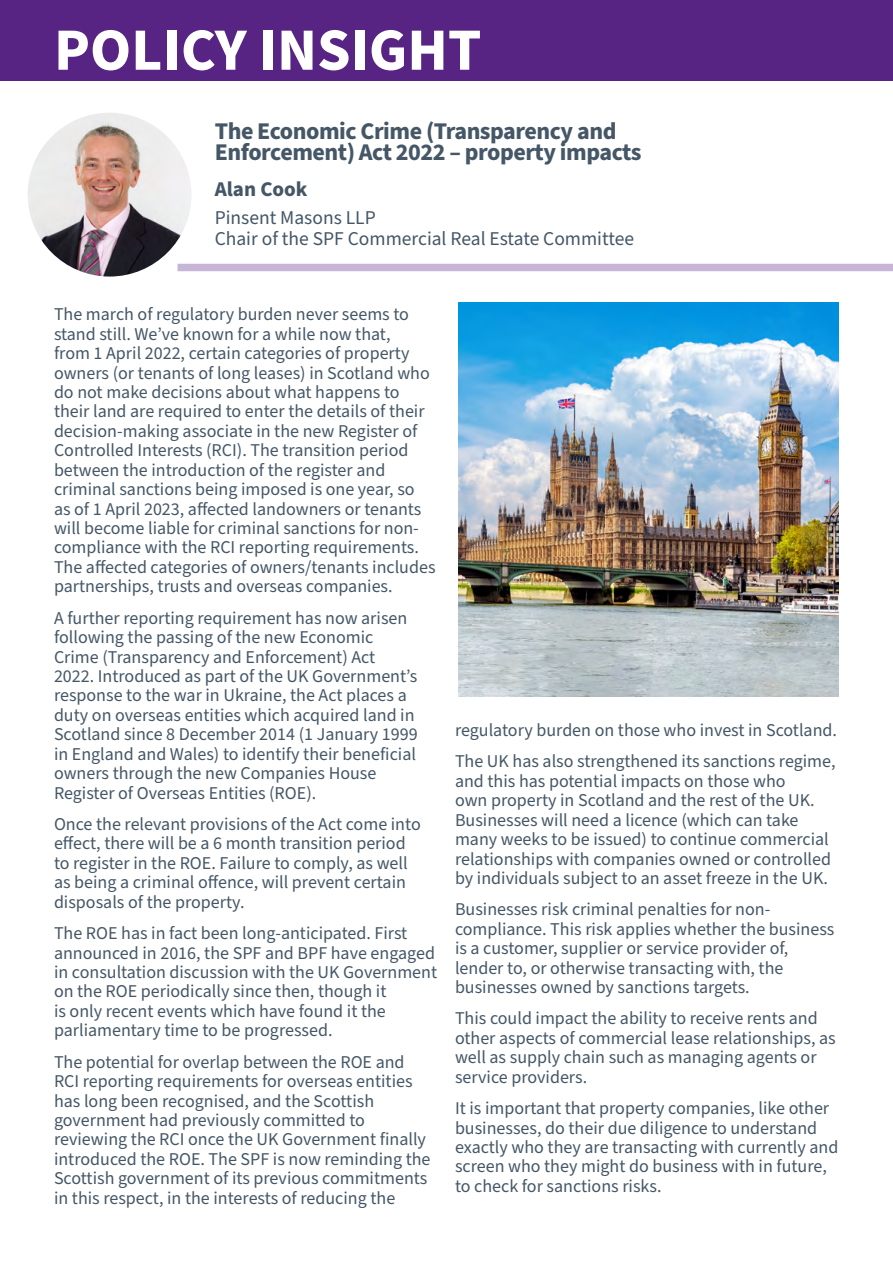
<style>
.page{position:relative;width:893px;height:1263px;background:#fff}
.page>*{position:absolute;margin:0;border:0;box-sizing:border-box;transform-origin:0 0}
.t1{font:700 60px "Source Sans Pro";color:#fff}
.t2{font:700 24px/21px "Source Sans Pro";letter-spacing:-.02em;color:#455766}
.t3{font:700 21px "Source Sans Pro";color:#455766}
.t4{font:19.5px/21px "Source Sans Pro";color:#455766}
.t5{font:18px/19.4px "Source Sans Pro";color:#455766}
</style>
<div class="page">
<img style="left:28px;top:113px;width:163px;height:164px;border-radius:82px">
<div style="left:178px;top:264px;width:715px;height:7px;background:#c6b5d7"></div>
<div style="left:0;top:0;width:893px;height:81px;background:#572484"></div>
<img style="left:458px;top:303px;width:381px;height:393px">
<h1 class="t1" style="left:54px;top:9px;width:429px">POLICY INSIGHT</h1>
<h2 class="t2" style="left:215px;top:122px;width:428px">The Economic Crime (Transparency and<br>Enforcement) Act 2022 – property impacts</h2>
<p class="t3" style="left:215px;top:174px;width:94px">Alan Cook</p>
<p class="t4" style="left:215px;top:208px;width:421px">Pinsent Masons LLP<br>Chair of the SPF Commercial Real Estate Committee</p>
<p class="t5" style="left:54px;top:305px;width:383px">The march of regulatory burden never seems to stand still. We’ve known for a while now that,<br>from 1 April 2022, certain categories of property owners (or tenants of long leases) in Scotland who do not make decisions about what happens to their land are required to enter the details of their decision-making associate in the new Register of Controlled Interests (RCI). The transition period between the introduction of the register and criminal sanctions being imposed is one year, so as of 1 April 2023, affected landowners or tenants will become liable for criminal sanctions for non&shy;compliance with the RCI reporting requirements.<br>The affected categories of owners/tenants includes partnerships, trusts and overseas companies.</p>
<p class="t5" style="left:54px;top:609px;width:365px">A further reporting requirement has now arisen following the passing of the new Economic Crime (Transparency and Enforcement) Act 2022. Introduced as part of the UK Government’s response to the war in Ukraine, the Act places a duty on overseas entities which acquired land in Scotland since 8 December 2014 (1 January 1999 in England and Wales) to identify their beneficial owners through the new Companies House Register of Overseas Entities (ROE).</p>
<p class="t5" style="left:54px;top:815px;width:368px">Once the relevant provisions of the Act come into effect, there will be a 6 month transition period to register in the ROE. Failure to comply, as well as being a criminal offence, will prevent certain disposals of the property.</p>
<p class="t5" style="left:54px;top:924px;width:385px">The ROE has in fact been long-anticipated. First announced in 2016, the SPF and BPF have engaged in consultation discussion with the UK Government on the ROE periodically since then, though it<br>is only recent events which have found it the parliamentary time to be progressed.</p>
<p class="t5" style="left:54px;top:1052px;width:378px">The potential for overlap between the ROE and RCI reporting requirements for overseas entities has long been recognised, and the Scottish government had previously committed to reviewing the RCI once the UK Government finally introduced the ROE. The SPF is now reminding the Scottish government of its previous commitments in this respect, in the interests of reducing the</p>
<p class="t5" style="left:455px;top:715px;width:384px;line-height:31.5px">regulatory burden on those who invest in Scotland.<br>The UK has also strengthened its sanctions regime,</p>
<p class="t5" style="left:455px;top:772px;width:378px">and this has potential impacts on those who<br>own property in Scotland and the rest of the UK.<br>Businesses will need a licence (which can take many weeks to be issued) to continue commercial relationships with companies owned or controlled by individuals subject to an asset freeze in the UK.</p>
<p class="t5" style="left:455px;top:900px;width:381px">Businesses risk criminal penalties for non&shy;compliance. This risk applies whether the business is a customer, supplier or service provider of, lender to, or otherwise transacting with, the businesses owned by sanctions targets.</p>
<p class="t5" style="left:455px;top:1009px;width:382px">This could impact the ability to receive rents and other aspects of commercial lease relationships, as well as supply chain such as managing agents or service providers.</p>
<p class="t5" style="left:455px;top:1099px;width:385px">It is important that property companies, like other businesses, do their due diligence to understand exactly who they are transacting with currently and screen who they might do business with in future, to check for sanctions risks.</p>
</div>
